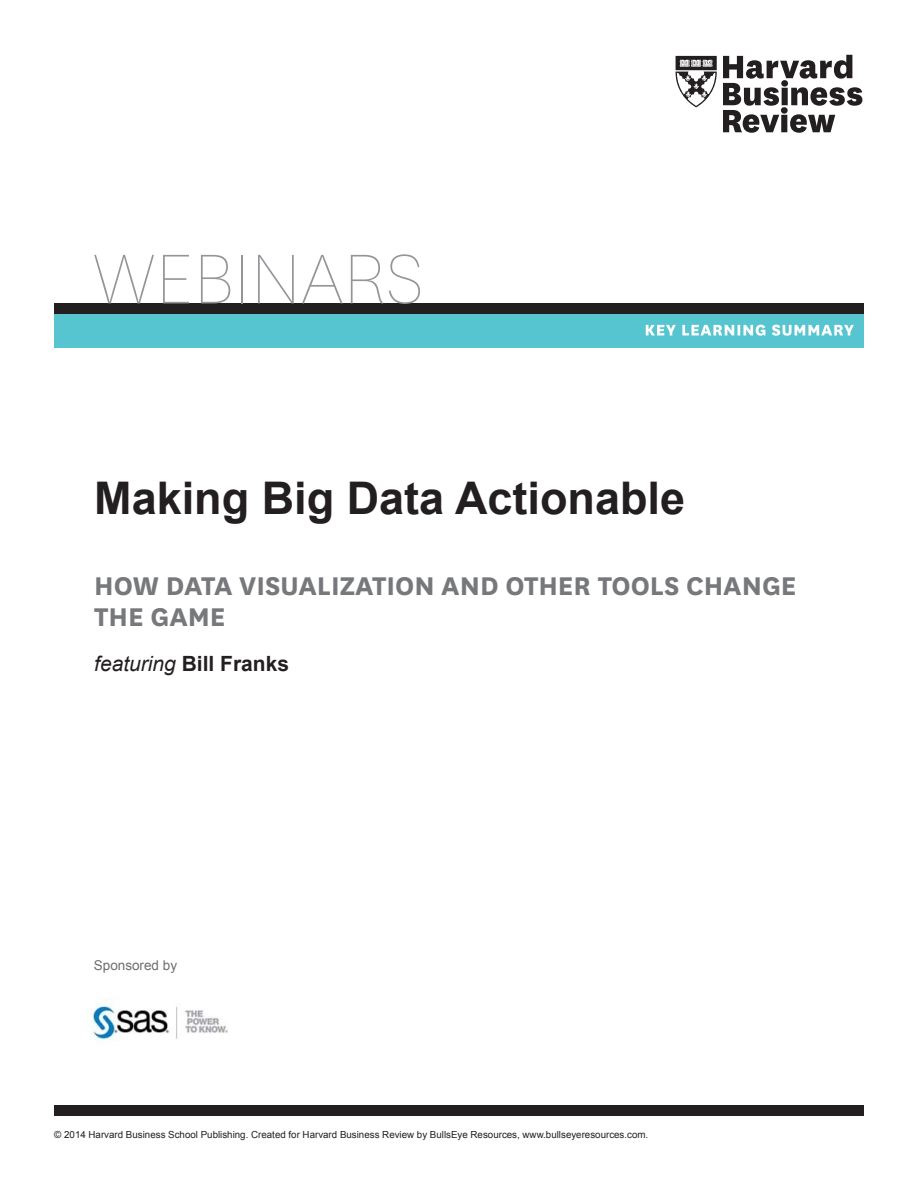
<style>
.page{position:relative;width:918px;height:1188px;background:#fff}
.page>*{position:absolute;margin:0;border:0;box-sizing:border-box;transform-origin:0 0}
.t1{font:700 45px "Arial";color:#231f20}
.t2{font:700 30px/31.5px "National HBR";color:#77787b}
.t3{font:700 21px "Arial";color:#231f20}
.t4{font:13.5px "Arial";color:#6d6e71}
.t5{font:9.75px "Arial";color:#231f20}
.s1{font-weight:400;font-style:italic}
</style>
<div class="page">
<div style="left:54px;top:314px;width:810px;height:33px;background:#56c5d0"></div>
<svg style="left:646px;top:325px;width:208px;height:11px"></svg>
<div style="left:54px;top:304px;width:810px;height:10px;background:#231f20"></div>
<div style="left:54px;top:1106px;width:810px;height:10px;background:#231f20"></div>
<svg style="left:94px;top:255px;width:60px;height:48px"></svg>
<svg style="left:163px;top:255px;width:26px;height:48px"></svg>
<svg style="left:201px;top:255px;width:29px;height:48px"></svg>
<hr style="left:241px;top:255px;width:2px;height:48px;background:#939598">
<svg style="left:258px;top:255px;width:36px;height:48px"></svg>
<svg style="left:302px;top:255px;width:41px;height:48px"></svg>
<svg style="left:351px;top:255px;width:32px;height:48px"></svg>
<svg style="left:389px;top:254px;width:31px;height:50px"></svg>
<svg style="left:675px;top:55px;width:187px;height:78px"></svg>
<img style="left:92px;top:1004px;width:136px;height:40px">
<h1 class="t1" style="left:94px;top:469px;width:592px">Making Big Data Actionable</h1>
<h2 class="t2" style="left:94px;top:568px;width:704px">HOW DATA VISUALIZATION AND OTHER TOOLS CHANGE<br>THE GAME</h2>
<h3 class="t3" style="left:94px;top:650px;width:196px"><span class="s1">featuring</span> Bill Franks</h3>
<h3 class="t4" style="left:94px;top:956px;width:85px">Sponsored by</h3>
<p class="t5" style="left:54px;top:1128px;width:596px">© 2014 Harvard Business School Publishing. Created for Harvard Business Review by BullsEye Resources, www.bullseyeresources.com.</p>
</div>
